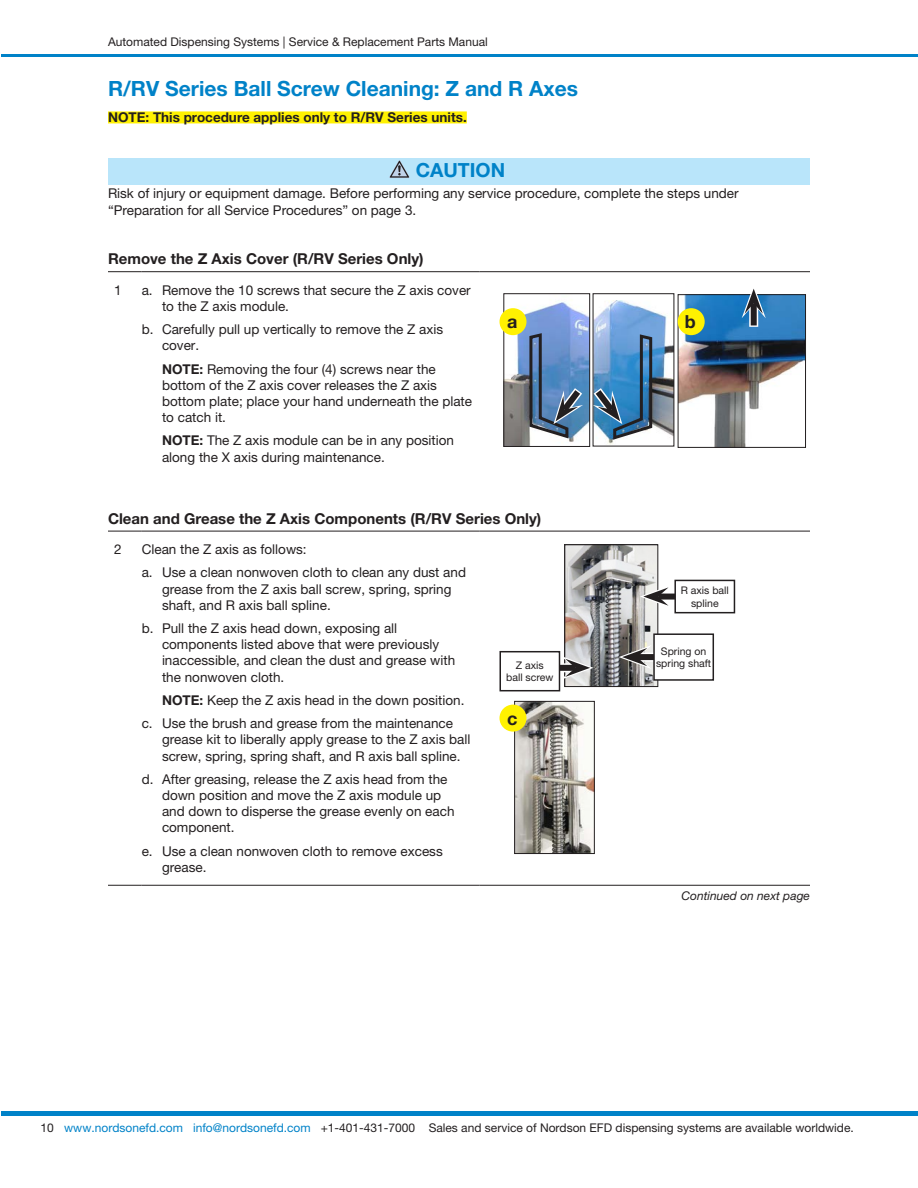
<style>
.page{position:relative;width:918px;height:1188px;background:#fff}
.page>*{position:absolute;margin:0;border:0;box-sizing:border-box;transform-origin:0 0}
.EFD-Head-Lev2{font:700 21px "Helvetica Neue LT Pro";color:#0082c8}
.EFD-Caution_Warning-Head{font:700 19.5px "Helvetica Neue LT Pro";color:#0082c8}
.EFD-Callout_-12CB{font:700 18px "Helvetica Neue LT Pro";color:#231f20}
.EFD-Head-Lev4{font:700 15px "Helvetica Neue LT Pro";color:#231f20}
.EFD-BodyText-9L{font:13.5px/16.2px "Helvetica Neue LT Pro";color:#231f20}
.EFD-TableNote-0_1875-9L{font:13.5px/16.2px "Helvetica Neue LT Pro";color:#231f20}
.EFD-BodyText-9LB-Highlighted{font:700 13.5px "Helvetica Neue LT Pro";color:#231f20}
.EFD-TableText-9L{font:13.5px "Helvetica Neue LT Pro";color:#231f20}
.t1{font:12px "Helvetica Neue LT Pro";color:#231f20}
.EFD-Cont_on_Next_Page{font:italic 12px "Helvetica Neue LT Pro";color:#231f20}
.EFD-Callout-7C{font:10.5px/12.6px "Helvetica Neue LT Pro";color:#231f20;text-align:center}
.s1{font-weight:700}
.s2{color:#0082c8}
</style>
<div class="page">
<hr style="left:1px;top:54px;width:917px;height:2px;background:#0082c8">
<hr style="left:1px;top:1112px;width:917px;height:4px;background:#0082c8">
<div style="left:108px;top:111px;width:359px;height:12px;background:#fff101"></div>
<div style="left:108px;top:158px;width:702px;height:26px;background:#b9e5fa"></div>
<svg style="left:389px;top:160px;width:21px;height:18px"></svg>
<hr style="left:108px;top:271px;width:34px;height:1px;background:#231f20">
<hr style="left:142px;top:271px;width:337px;height:1px;background:#231f20">
<hr style="left:479px;top:271px;width:331px;height:1px;background:#231f20">
<img style="left:680px;top:296px;width:124px;height:150px">
<div style="left:678px;top:294px;width:128px;height:154px;border:1px solid #231f20"></div>
<div style="left:678px;top:308px;width:27px;height:27px;background:#fff101;border-radius:50%"></div>
<svg style="left:749px;top:318px;width:9px;height:9px"></svg>
<div style="left:751px;top:303px;width:6px;height:22px;background:#231f20"></div>
<svg style="left:742px;top:288px;width:24px;height:30px"></svg>
<img style="left:506px;top:302px;width:82px;height:143px">
<div style="left:504px;top:294px;width:86px;height:153px;border:1px solid #231f20"></div>
<img style="left:595px;top:301px;width:77px;height:143px">
<div style="left:500px;top:308px;width:26px;height:27px;background:#fff101;border-radius:50%"></div>
<img style="left:527px;top:331px;width:127px;height:111px">
<hr style="left:108px;top:531px;width:34px;height:1px;background:#231f20">
<hr style="left:142px;top:531px;width:337px;height:1px;background:#231f20">
<hr style="left:479px;top:531px;width:331px;height:1px;background:#231f20">
<hr style="left:108px;top:885px;width:34px;height:1px;background:#231f20">
<hr style="left:142px;top:885px;width:337px;height:1px;background:#231f20">
<hr style="left:479px;top:885px;width:331px;height:1px;background:#231f20">
<img style="left:567px;top:547px;width:89px;height:138px">
<div style="left:565px;top:545px;width:93px;height:142px;border:1px solid #231f20"></div>
<div style="left:659px;top:592px;width:23px;height:9px;background:#9b999a"></div>
<div style="left:658px;top:594px;width:22px;height:6px;background:#231f20"></div>
<svg style="left:640px;top:585px;width:33px;height:24px"></svg>
<div style="left:675px;top:580px;width:59px;height:33px;background:#fff"></div>
<div style="left:674px;top:580px;width:61px;height:33px;border:2px solid #231f20"></div>
<div style="left:638px;top:653px;width:22px;height:9px;background:#ecebeb"></div>
<div style="left:637px;top:654px;width:22px;height:6px;background:#231f20"></div>
<svg style="left:619px;top:645px;width:33px;height:24px"></svg>
<div style="left:654px;top:634px;width:59px;height:46px;background:#fff"></div>
<div style="left:653px;top:633px;width:61px;height:48px;border:2px solid #231f20"></div>
<div style="left:552px;top:663px;width:22px;height:9px;background:#aba9a9"></div>
<div style="left:553px;top:665px;width:22px;height:6px;background:#231f20"></div>
<svg style="left:561px;top:656px;width:33px;height:24px"></svg>
<div style="left:500px;top:652px;width:60px;height:39px;background:#fff"></div>
<div style="left:500px;top:651px;width:60px;height:40px;border:2px solid #231f20"></div>
<img style="left:516px;top:703px;width:77px;height:149px">
<div style="left:514px;top:701px;width:81px;height:153px;border:1px solid #231f20"></div>
<div style="left:499px;top:705px;width:27px;height:27px;background:#fff101;border-radius:50%"></div>
<p class="t1" style="left:108px;top:35px;width:381px">Automated Dispensing Systems | Service &amp; Replacement Parts Manual</p>
<p class="EFD-Head-Lev2" style="left:108px;top:75px;width:472px">R/RV Series Ball Screw Cleaning: Z and R Axes</p>
<p class="EFD-BodyText-9LB-Highlighted" style="left:108px;top:109px;width:360px">NOTE: This procedure applies only to R/RV Series units.</p>
<p class="EFD-Caution_Warning-Head" style="left:416px;top:158px;width:91px">CAUTION</p>
<p class="EFD-BodyText-9L" style="left:108px;top:185px;width:632px">Risk of injury or equipment damage. Before performing any service procedure, complete the steps under “Preparation for all Service Procedures” on page 3.</p>
<p class="EFD-Head-Lev4" style="left:108px;top:249px;width:317px">Remove the Z Axis Cover (R/RV Series Only)</p>
<p class="EFD-BodyText-9L" style="left:114px;top:282px;width:9px">1</p>
<p class="EFD-BodyText-9L" style="left:162px;top:282px;width:310px;text-indent:-20px">a. Remove the 10 screws that secure the Z axis cover to the Z axis module.</p>
<p class="EFD-BodyText-9L" style="left:162px;top:321px;width:283px;text-indent:-20px">b. Carefully pull up vertically to remove the Z axis cover.</p>
<p class="EFD-TableNote-0_1875-9L" style="left:162px;top:361px;width:312px"><span class="s1">NOTE:</span> Removing the four (4) screws near the bottom of the Z axis cover releases the Z axis bottom plate; place your hand underneath the plate to catch it.</p>
<p class="EFD-TableNote-0_1875-9L" style="left:162px;top:432px;width:294px"><span class="s1">NOTE:</span> The Z axis module can be in any position along the X axis during maintenance.</p>
<p class="EFD-Callout_-12CB" style="left:507px;top:310px;width:12px">a</p>
<p class="EFD-Callout_-12CB" style="left:685px;top:310px;width:12px">b</p>
<p class="EFD-Head-Lev4" style="left:108px;top:509px;width:435px">Clean and Grease the Z Axis Components (R/RV Series Only)</p>
<p class="EFD-BodyText-9L" style="left:114px;top:541px;width:9px">2</p>
<p class="EFD-TableText-9L" style="left:142px;top:541px;width:166px">Clean the Z axis as follows:</p>
<p class="EFD-BodyText-9L" style="left:162px;top:564px;width:306px;text-indent:-20px">a. Use a clean nonwoven cloth to clean any dust and grease from the Z axis ball screw, spring, spring shaft, and R axis ball spline.</p>
<p class="EFD-BodyText-9L" style="left:162px;top:620px;width:295px;text-indent:-20px">b. Pull the Z axis head down, exposing all components listed above that were previously inaccessible, and clean the dust and grease with the nonwoven cloth.</p>
<p class="EFD-TableNote-0_1875-9L" style="left:162px;top:692px;width:304px"><span class="s1">NOTE:</span> Keep the Z axis head in the down position.</p>
<p class="EFD-BodyText-9L" style="left:162px;top:715px;width:310px;text-indent:-20px">c. Use the brush and grease from the maintenance grease kit to liberally apply grease to the Z axis ball screw, spring, spring shaft, and R axis ball spline.</p>
<p class="EFD-BodyText-9L" style="left:162px;top:771px;width:294px;text-indent:-20px">d. After greasing, release the Z axis head from the down position and move the Z axis module up and down to disperse the grease evenly on each component.</p>
<p class="EFD-BodyText-9L" style="left:162px;top:842px;width:282px;text-indent:-20px">e. Use a clean nonwoven cloth to remove excess grease.</p>
<p class="EFD-Callout-7C" style="left:681px;top:584px;width:50px">R axis ball spline</p>
<p class="EFD-Callout-7C" style="left:661px;top:644px;width:47px">Spring on</p>
<p class="EFD-Callout-7C" style="left:516px;top:658px;width:29px">Z axis</p>
<p class="EFD-Callout-7C" style="left:656px;top:657px;width:57px">spring shaft</p>
<p class="EFD-Callout-7C" style="left:506px;top:671px;width:49px">ball screw</p>
<p class="EFD-Callout_-12CB" style="left:507px;top:707px;width:12px">c</p>
<p class="EFD-Cont_on_Next_Page" style="left:682px;top:888px;width:130px">Continued on next page</p>
<p class="t1" style="left:41px;top:1121px;width:815px">10 <span class="s2">www.nordsonefd.com info@nordsonefd.com</span> +1-401-431-7000 Sales and service of Nordson EFD dispensing systems are available worldwide.</p>
</div>
